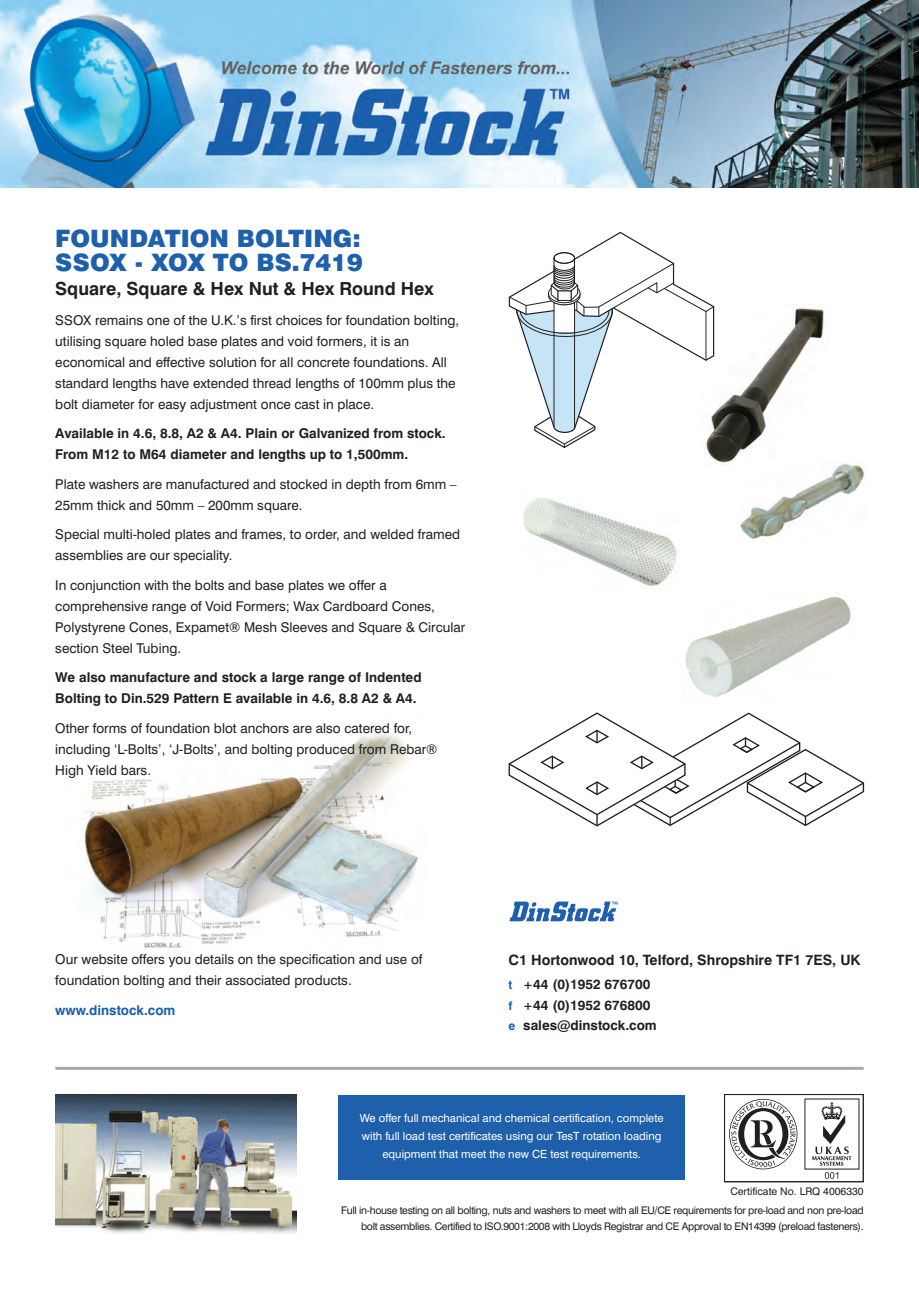
<style>
.page{position:relative;width:919px;height:1289px;background:#fff}
.page>*{position:absolute;margin:0;border:0;box-sizing:border-box;transform-origin:0 0}
.t1{font:900 24px/24px "Swiss 721 BT";color:#1e60ac}
.t2{font:700 18px "Swiss 721 BT";color:#231f20}
.t3{font:700 14.25px "Swiss 721 BT";color:#231f20}
.t4{font:13.5px/21px "Swiss 721 BT";color:#231f20}
.t5{font:700 13.5px/21px "Swiss 721 BT";color:#231f20}
.t6{font:700 13.5px "Swiss 721 BT";color:#1e60ac}
.t7{font:11.25px/18px "Swiss 721 BT";color:#fff;text-align:center}
.t8{font:10.5px/16.5px "Swiss 721 BT";letter-spacing:-.03em;color:#231f20;text-align:right}
.t9{font:10.5px "Swiss 721 BT";color:#231f20}
.s1{font-size:12px;color:#1e60ac}
.s2{font-size:12px}
</style>
<div class="page">
<img style="left:83px;top:733px;width:335px;height:215px">
<img style="left:704px;top:306px;width:120px;height:160px">
<div style="left:338px;top:1094px;width:347px;height:85px;background:#1e60ac"></div>
<img style="left:0;top:0;width:918px;height:187px">
<img style="left:55px;top:1094px;width:241px;height:139px">
<hr style="left:55px;top:1066px;width:808px;height:3px;background:#a8a9ad">
<svg style="left:509px;top:901px;width:108px;height:20px"></svg>
<svg style="left:729px;top:1098px;width:68px;height:71px"></svg>
<svg style="left:812px;top:1101px;width:39px;height:64px"></svg>
<div style="left:724px;top:1094px;width:139px;height:87px;border:1px solid #231f20"></div>
<svg style="left:824px;top:1172px;width:14px;height:6px"></svg>
<svg style="left:508px;top:231px;width:206px;height:218px"></svg>
<img style="left:685px;top:596px;width:166px;height:101px">
<svg style="left:508px;top:712px;width:357px;height:115px"></svg>
<svg style="left:685px;top:596px;width:50px;height:16px"></svg>
<img style="left:523px;top:497px;width:154px;height:90px">
<div style="left:736px;top:459px;width:131px;height:81px;background:#fff"></div>
<img style="left:738px;top:463px;width:127px;height:77px">
<h1 class="t1" style="left:55px;top:229px;width:309px">FOUNDATION BOLTING:<br>SSOX - XOX TO BS.7419</h1>
<h2 class="t2" style="left:55px;top:282px;width:380px">Square, Square &amp; Hex Nut &amp; Hex Round Hex</h2>
<p class="t4" style="left:55px;top:310px;width:405px">SSOX remains one of the U.K.’s first choices for foundation bolting, utilising square holed base plates and void formers, it is an economical and effective solution for all concrete foundations. All standard lengths have extended thread lengths of 100mm plus the bolt diameter for easy adjustment once cast in place.</p>
<p class="t5" style="left:55px;top:424px;width:392px">Available in 4.6, 8.8, A2 &amp; A4. Plain or Galvanized from stock.<br>From M12 to M64 diameter and lengths up to 1,500mm.</p>
<p class="t4" style="left:55px;top:474px;width:403px">Plate washers are manufactured and stocked in depth from 6mm –<br>25mm thick and 50mm – 200mm square.</p>
<p class="t4" style="left:55px;top:525px;width:406px">Special multi-holed plates and frames, to order, and welded framed assemblies are our speciality.</p>
<p class="t4" style="left:55px;top:575px;width:411px">In conjunction with the bolts and base plates we offer a comprehensive range of Void Formers; Wax Cardboard Cones, Polystyrene Cones, Expamet® Mesh Sleeves and Square &amp; Circular section Steel Tubing.</p>
<p class="t5" style="left:55px;top:668px;width:368px">We also manufacture and stock a large range of Indented<br>Bolting to Din.529 Pattern E available in 4.6, 8.8 A2 &amp; A4.</p>
<p class="t4" style="left:55px;top:718px;width:383px">Other forms of foundation blot anchors are also catered for, including ‘L-Bolts’, ‘J-Bolts’, and bolting produced from Rebar®<br>High Yield bars.</p>
<p class="t4" style="left:55px;top:950px;width:368px">Our website offers you details on the specification and use of foundation bolting and their associated products.</p>
<p class="t6" style="left:55px;top:1005px;width:122px">www.dinstock.com</p>
<p class="t3" style="left:508px;top:954px;width:353px">C1 Hortonwood 10, Telford, Shropshire TF1 7ES, UK</p>
<p class="t5" style="left:508px;top:975px;width:150px;line-height:20.2px"><span class="s1">t</span> <span class="s2">+</span>44 (0)1952 676700 <span class="s1">f</span> <span class="s2">+</span>44 (0)1952 676800 <span class="s1">e</span> sales@dinstock.com</p>
<p class="t7" style="left:359px;top:1110px;width:305px">We offer full mechanical and chemical certification, complete with full load test certificates using our TesT rotation loading equipment that meet the new CE test requirements.</p>
<p class="t9" style="left:730px;top:1187px;width:135px">Certificate No. LRQ 4006330</p>
<p class="t8" style="left:341px;top:1202px;width:524px">Full in-house testing on all bolting, nuts and washers to meet with all EU/CE requirements for pre-load and non pre-load bolt assemblies. Certified to ISO.9001:2008 with Lloyds Registrar and CE Approval to EN14399 (preload fasteners).</p>
</div>
